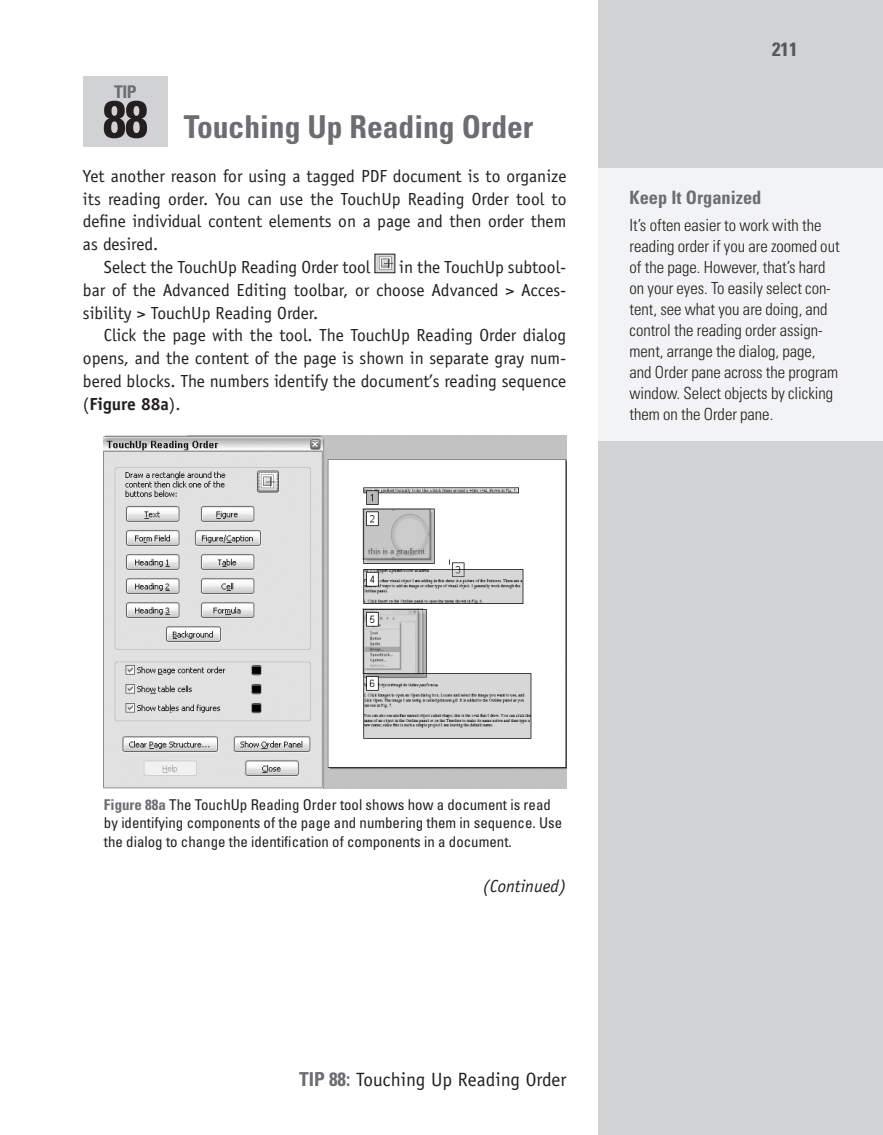
<style>
.page{position:relative;width:883px;height:1135px;background:#fff}
.page>*{position:absolute;margin:0;border:0;box-sizing:border-box;transform-origin:0 0}
.t1{font:700 condensed 31.5px "Univers";color:#6c6d70}
.t2{font:19.25px "Officina Sans";color:#231f20}
.t3{font:700 condensed 19.25px "Univers";color:#57585a}
.t4{font:700 condensed 18.38px "Univers";color:#6c6d70}
.t5{font:17.5px/22.8px "Officina Sans";color:#231f20;text-align:justify}
.t6{font:italic 17.5px "Officina Sans";color:#231f20}
.t7{font:700 condensed 17.5px "Univers";color:#6c6d70}
.t8{font:300 condensed 16.62px/21px "Univers";color:#231f20}
.t9{font:condensed 14.88px/18.4px "Univers";color:#231f20}
.s1{font-size:52.5px;color:#231f20}
.s2{font-weight:700}
.s3{font-weight:700;color:#6c6d70}
.s4{font-family:"Univers";font-weight:700;font-stretch:condensed;color:#6c6d70}
</style>
<div class="page">
<div style="left:597px;top:0;width:285px;height:1134px;background:#d1d2d4"></div>
<img style="left:376px;top:256px;width:17px;height:15px">
<div style="left:374px;top:254px;width:21px;height:19px;border:1px solid #231f20"></div>
<img style="left:104px;top:435px;width:462px;height:352px">
<div style="left:83px;top:76px;width:85px;height:71px;background:#d1d2d4"></div>
<div style="left:597px;top:169px;width:285px;height:271px;background:#f2f3f4"></div>
<p class="t7" style="left:114px;top:81px;width:24px">TIP</p>
<h1 class="t1" style="left:103px;top:107px;width:432px"><span class="s1">88</span> Touching Up Reading Order</h1>
<p class="t5" style="left:83px;top:164px;width:484px">Yet another reason for using a tagged PDF document is to organize</p>
<p class="t5" style="left:83px;top:187px;width:485px">its reading order. You can use the TouchUp Reading Order tool to</p>
<p class="t5" style="left:83px;top:210px;width:484px">define individual content elements on a page and then order them</p>
<p class="t5" style="left:83px;top:233px;width:77px">as desired.</p>
<p class="t5" style="left:104px;top:255px;width:268px">Select the TouchUp Reading Order tool</p>
<p class="t5" style="left:83px;top:255px;width:485px;text-indent:316px">in the TouchUp subtool&shy;bar of the Advanced Editing toolbar, or choose Advanced &gt; Acces&shy;sibility &gt; TouchUp Reading Order.</p>
<p class="t5" style="left:83px;top:324px;width:485px;text-indent:21px">Click the page with the tool. The TouchUp Reading Order dialog opens, and the content of the page is shown in separate gray num&shy;bered blocks. The numbers identify the document’s reading sequence (<span class="s2">Figure 88a</span>).</p>
<p class="t3" style="left:771px;top:38px;width:27px">211</p>
<p class="t4" style="left:629px;top:186px;width:133px">Keep It Organized</p>
<p class="t8" style="left:629px;top:214px;width:211px">It’s often easier to work with the reading order if you are zoomed out of the page. However, that’s hard on your eyes. To easily select con&shy;tent, see what you are doing, and control the reading order assign&shy;ment, arrange the dialog, page, and Order pane across the program window. Select objects by clicking them on the Order pane.</p>
<p class="t9" style="left:104px;top:795px;width:459px"><span class="s3">Figure 88a</span> The TouchUp Reading Order tool shows how a document is read by identifying components of the page and numbering them in sequence. Use the dialog to change the identification of components in a document.</p>
<p class="t6" style="left:482px;top:875px;width:85px">(Continued)</p>
<p class="t2" style="left:299px;top:1067px;width:269px"><span class="s4">TIP 88:</span> Touching Up Reading Order</p>
</div>
